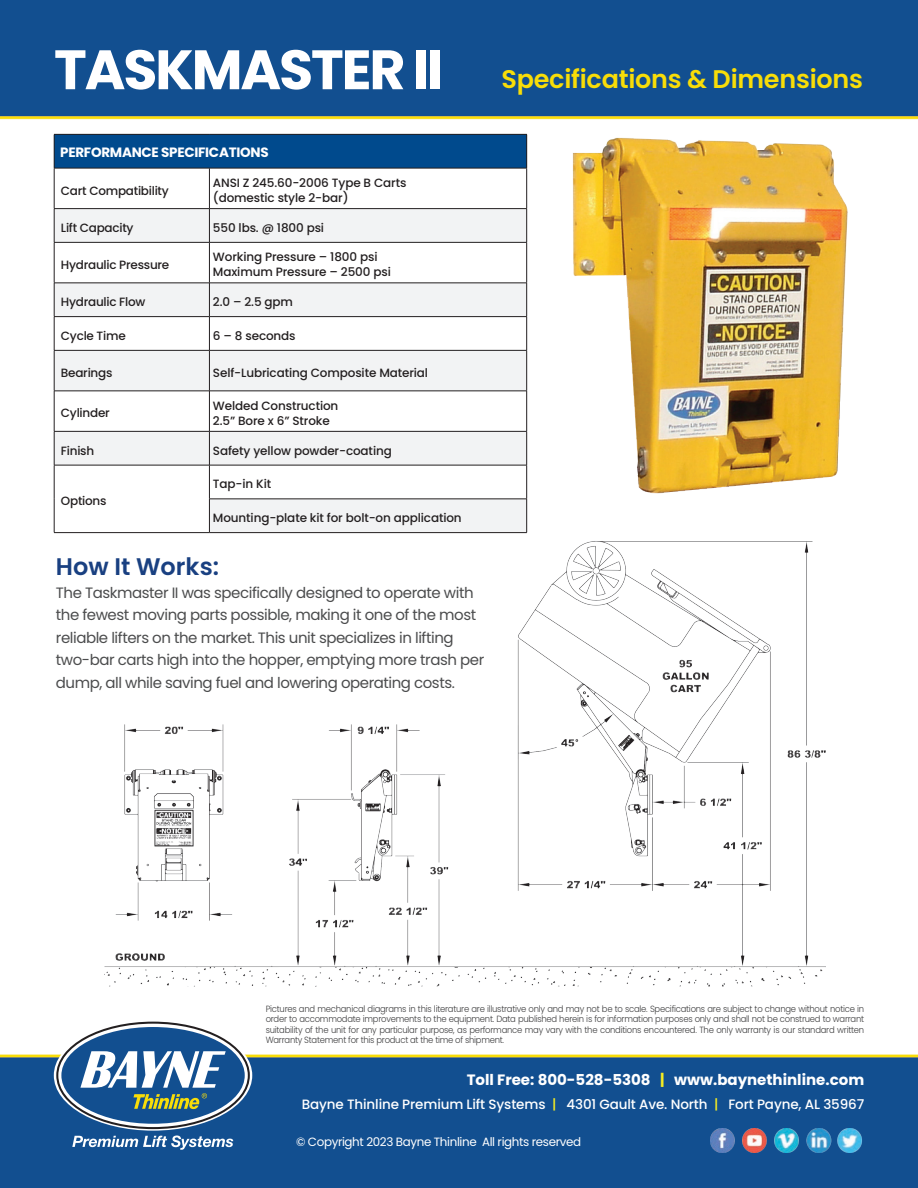
<style>
.page{position:relative;width:918px;height:1188px;background:#fff}
.page>*{position:absolute;margin:0;border:0;box-sizing:border-box;transform-origin:0 0}
.t1{font:600 25.5px "Poppins";letter-spacing:-.01em;color:#f8dd08}
.t2{font:600 24px "Poppins";color:#194081}
.t3{font:15px/22.5px "Poppins";letter-spacing:-.03em;color:#4b4c4d}
.t4{font:700 15px "Poppins";color:#fff}
.t5{font:500 13.5px "Poppins";letter-spacing:-.01em;color:#fff}
.t6{font:700 13.5px "Poppins";letter-spacing:-.02em;color:#fff}
.t7{font:500 12px/15px "Poppins";letter-spacing:-.01em;color:#231f20}
.t8{font:12px "Poppins";letter-spacing:-.03em;color:#fff}
.t9{font:300 9px/10.5px "Poppins";letter-spacing:-.03em;color:#3e3e3f;text-align:justify;scale:.94 1}
.s1{font-weight:700;font-size:55.5px;color:#fff}
.s2{color:#f7ee21}
</style>
<div class="page">
<img style="left:0;top:0;width:918px;height:1188px">
<img style="left:104px;top:538px;width:722px;height:453px">
<div style="left:54px;top:134px;width:473px;height:34px;background:#004a8d"></div>
<svg style="left:55px;top:169px;width:471px;height:39px"></svg>
<svg style="left:55px;top:209px;width:471px;height:323px;fill:#f2f3f4"></svg>
<hr style="left:54px;top:134px;width:155px;height:1px;background:#231f20">
<hr style="left:54px;top:135px;width:1px;height:33px;background:#231f20">
<hr style="left:209px;top:134px;width:318px;height:1px;background:#231f20">
<hr style="left:526px;top:135px;width:1px;height:33px;background:#231f20">
<hr style="left:54px;top:168px;width:155px;height:1px;background:#231f20">
<hr style="left:54px;top:168px;width:1px;height:40px;background:#231f20">
<hr style="left:54px;top:243px;width:1px;height:40px;background:#231f20">
<hr style="left:54px;top:465px;width:1px;height:34px;background:#231f20">
<hr style="left:54px;top:499px;width:1px;height:33px;background:#231f20">
<hr style="left:54px;top:532px;width:155px;height:1px;background:#231f20">
<hr style="left:209px;top:168px;width:1px;height:40px;background:#231f20">
<hr style="left:209px;top:168px;width:318px;height:1px;background:#231f20">
<hr style="left:526px;top:168px;width:1px;height:40px;background:#231f20">
<hr style="left:209px;top:243px;width:1px;height:40px;background:#231f20">
<hr style="left:526px;top:243px;width:1px;height:40px;background:#231f20">
<hr style="left:54px;top:317px;width:1px;height:33px;background:#231f20">
<hr style="left:209px;top:317px;width:1px;height:33px;background:#231f20">
<hr style="left:526px;top:317px;width:1px;height:33px;background:#231f20">
<hr style="left:54px;top:391px;width:1px;height:40px;background:#231f20">
<hr style="left:209px;top:391px;width:1px;height:40px;background:#231f20">
<hr style="left:526px;top:391px;width:1px;height:40px;background:#231f20">
<hr style="left:209px;top:465px;width:1px;height:34px;background:#231f20">
<hr style="left:526px;top:465px;width:1px;height:34px;background:#231f20">
<hr style="left:54px;top:208px;width:155px;height:1px;background:#231f20">
<hr style="left:54px;top:209px;width:1px;height:33px;background:#231f20">
<hr style="left:54px;top:242px;width:155px;height:1px;background:#231f20">
<hr style="left:209px;top:208px;width:318px;height:1px;background:#231f20">
<hr style="left:209px;top:209px;width:1px;height:33px;background:#231f20">
<hr style="left:526px;top:209px;width:1px;height:33px;background:#231f20">
<hr style="left:209px;top:242px;width:318px;height:1px;background:#231f20">
<hr style="left:54px;top:283px;width:155px;height:1px;background:#231f20">
<hr style="left:54px;top:283px;width:1px;height:33px;background:#231f20">
<hr style="left:54px;top:316px;width:155px;height:1px;background:#231f20">
<hr style="left:209px;top:283px;width:318px;height:1px;background:#231f20">
<hr style="left:209px;top:283px;width:1px;height:33px;background:#231f20">
<hr style="left:526px;top:283px;width:1px;height:33px;background:#231f20">
<hr style="left:209px;top:316px;width:318px;height:1px;background:#231f20">
<hr style="left:54px;top:350px;width:155px;height:1px;background:#231f20">
<hr style="left:54px;top:351px;width:1px;height:40px;background:#231f20">
<hr style="left:54px;top:391px;width:155px;height:1px;background:#231f20">
<hr style="left:209px;top:350px;width:318px;height:1px;background:#231f20">
<hr style="left:209px;top:351px;width:1px;height:40px;background:#231f20">
<hr style="left:526px;top:351px;width:1px;height:40px;background:#231f20">
<hr style="left:209px;top:391px;width:318px;height:1px;background:#231f20">
<hr style="left:54px;top:431px;width:155px;height:1px;background:#231f20">
<hr style="left:54px;top:432px;width:1px;height:33px;background:#231f20">
<hr style="left:54px;top:465px;width:155px;height:1px;background:#231f20">
<hr style="left:209px;top:431px;width:318px;height:1px;background:#231f20">
<hr style="left:209px;top:432px;width:1px;height:33px;background:#231f20">
<hr style="left:526px;top:432px;width:1px;height:33px;background:#231f20">
<hr style="left:209px;top:465px;width:318px;height:1px;background:#231f20">
<hr style="left:209px;top:499px;width:318px;height:1px;background:#231f20">
<hr style="left:209px;top:499px;width:1px;height:33px;background:#231f20">
<hr style="left:526px;top:499px;width:1px;height:33px;background:#231f20">
<hr style="left:209px;top:532px;width:318px;height:1px;background:#231f20">
<img style="left:571px;top:136px;width:290px;height:368px">
<svg style="left:56px;top:1022px;width:194px;height:107px"></svg>
<svg style="left:72px;top:1136px;width:161px;height:14px"></svg>
<img style="left:711px;top:1128px;width:152px;height:25px">
<h1 class="t1" style="left:54px;top:64px;width:811px"><span class="s1">TASKMASTER II</span> Specifications &amp; Dimensions</h1>
<h3 class="t6" style="left:60px;top:144px;width:210px">PERFORMANCE SPECIFICATIONS</h3>
<h3 class="t7" style="left:61px;top:183px;width:109px">Cart Compatibility</h3>
<h3 class="t7" style="left:213px;top:176px;width:195px">ANSI Z 245.60-2006 Type B Carts (domestic style 2-bar)</h3>
<h3 class="t7" style="left:61px;top:220px;width:74px">Lift Capacity</h3>
<h3 class="t7" style="left:213px;top:220px;width:113px">550 lbs. @ 1800 psi</h3>
<h3 class="t7" style="left:61px;top:257px;width:110px">Hydraulic Pressure</h3>
<h3 class="t7" style="left:213px;top:250px;width:179px">Working Pressure – 1800 psi<br>Maximum Pressure – 2500 psi</h3>
<h3 class="t7" style="left:61px;top:294px;width:86px">Hydraulic Flow</h3>
<h3 class="t7" style="left:213px;top:294px;width:82px">2.0 – 2.5 gpm</h3>
<h3 class="t7" style="left:61px;top:328px;width:66px">Cycle Time</h3>
<h3 class="t7" style="left:213px;top:328px;width:84px">6 – 8 seconds</h3>
<h3 class="t7" style="left:61px;top:365px;width:53px">Bearings</h3>
<h3 class="t7" style="left:213px;top:365px;width:217px">Self-Lubricating Composite Material</h3>
<h3 class="t7" style="left:61px;top:406px;width:50px">Cylinder</h3>
<h3 class="t7" style="left:213px;top:398px;width:127px">Welded Construction<br>2.5” Bore x 6” Stroke</h3>
<h3 class="t7" style="left:61px;top:443px;width:35px">Finish</h3>
<h3 class="t7" style="left:213px;top:443px;width:180px">Safety yellow powder-coating</h3>
<h3 class="t7" style="left:61px;top:494px;width:47px">Options</h3>
<h3 class="t7" style="left:213px;top:477px;width:60px">Tap-in Kit</h3>
<h3 class="t7" style="left:213px;top:510px;width:250px">Mounting-plate kit for bolt-on application</h3>
<h2 class="t2" style="left:56px;top:553px;width:165px">How It Works:</h2>
<p class="t3" style="left:56px;top:581px;width:430px">The Taskmaster II was specifically designed to operate with the fewest moving parts possible, making it one of the most reliable lifters on the market. This unit specializes in lifting two-bar carts high into the hopper, emptying more trash per dump, all while saving fuel and lowering operating costs.</p>
<p class="t9" style="left:266px;top:1003px;width:638px">Pictures and mechanical diagrams in this literature are illustrative only and may not be to scale. Specifications are subject to change without notice in order to accommodate improvements to the equipment. Data published herein is for information purposes only and shall not be construed to warrant suitability of the unit for any particular purpose, as performance may vary with the conditions encountered. The only warranty is our standard written Warranty Statement for this product at the time of shipment.</p>
<h3 class="t4" style="left:467px;top:1071px;width:399px">Toll Free: 800-528-5308 <span class="s2">|</span> www.baynethinline.com</h3>
<h3 class="t5" style="left:302px;top:1097px;width:564px">Bayne Thinline Premium Lift Systems <span class="s2">|</span> 4301 Gault Ave. North <span class="s2">|</span> Fort Payne, AL 35967</h3>
<h3 class="t8" style="left:296px;top:1134px;width:287px">© Copyright 2023 Bayne Thinline All rights reserved</h3>
</div>
